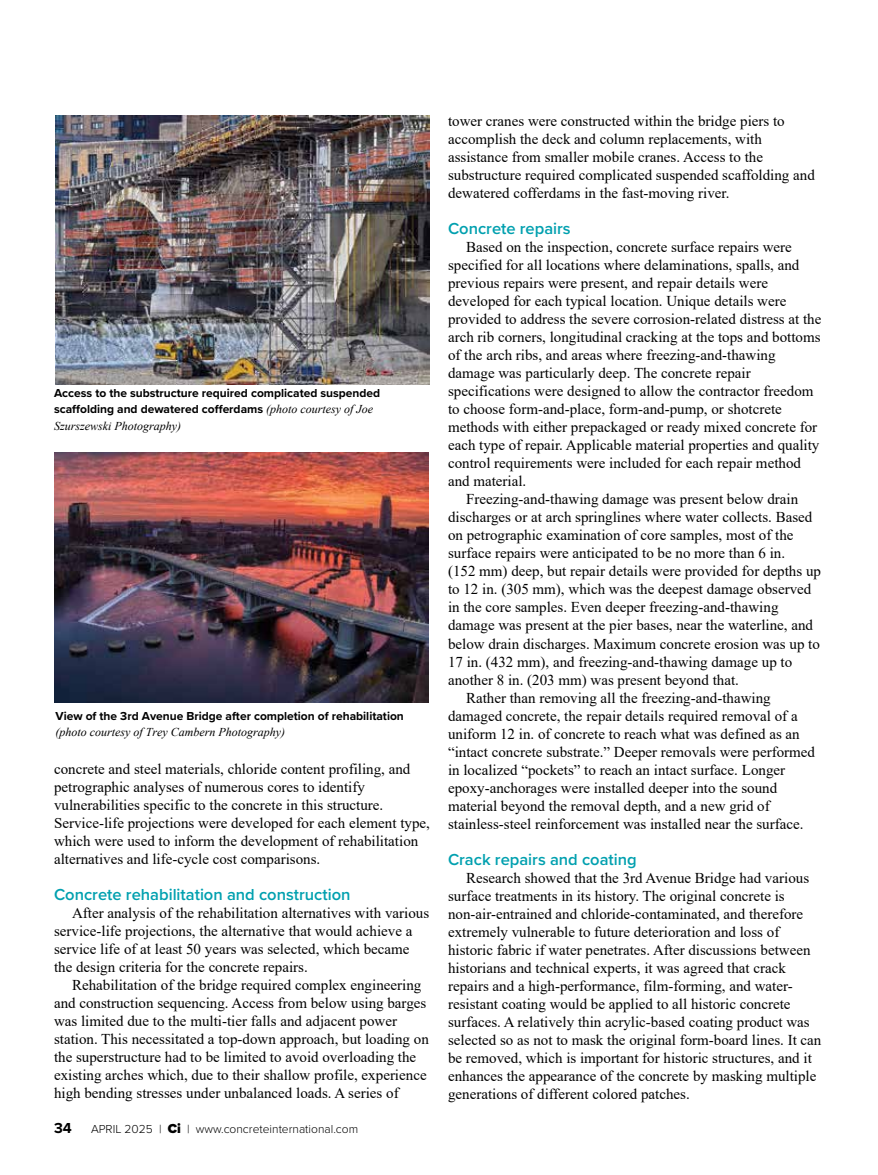
<style>
.page{position:relative;width:878px;height:1175px;background:#fff}
.page>*{position:absolute;margin:0;border:0;box-sizing:border-box;transform-origin:0 0}
.t1{font:600 16.5px "Proxima Nova";color:#00a0af}
.t2{font:15px/18px "Times New Roman";color:#000}
.t3{font:700 15px "Proxima Nova";color:#000}
.t4{font:700 12px/16.5px "Proxima Nova";color:#000}
.t5{font:italic 12px "Times New Roman";color:#000}
.t6{font:300 12px "Proxima Nova";color:#000}
.s1{font-family:"Times New Roman";font-weight:400;font-style:italic}
.s2{font-weight:900;font-size:13.5px}
</style>
<div class="page">
<img style="left:55px;top:116px;width:375px;height:268px">
<img style="left:54px;top:452px;width:374px;height:251px">
<p class="t4" style="left:54px;top:384px;width:328px">Access to the substructure required complicated suspended scaffolding and dewatered cofferdams <span class="s1">(photo courtesy of Joe</span></p>
<p class="t5" style="left:54px;top:417px;width:128px">Szurszewski Photography)</p>
<p class="t4" style="left:55px;top:707px;width:350px">View of the 3rd Avenue Bridge after completion of rehabilitation</p>
<p class="t5" style="left:55px;top:724px;width:231px">(photo courtesy of Trey Cambern Photography)</p>
<p class="t2" style="left:54px;top:759px;width:377px">concrete and steel materials, chloride content profiling, and petrographic analyses of numerous cores to identify vulnerabilities specific to the concrete in this structure.<br>Service-life projections were developed for each element type, which were used to inform the development of rehabilitation alternatives and life-cycle cost comparisons.</p>
<p class="t1" style="left:54px;top:882px;width:298px">Concrete rehabilitation and construction</p>
<p class="t2" style="left:54px;top:903px;width:377px;text-indent:18px">After analysis of the rehabilitation alternatives with various service-life projections, the alternative that would achieve a service life of at least 50 years was selected, which became the design criteria for the concrete repairs.</p>
<p class="t2" style="left:54px;top:975px;width:376px;text-indent:18px">Rehabilitation of the bridge required complex engineering and construction sequencing. Access from below using barges was limited due to the multi-tier falls and adjacent power station. This necessitated a top-down approach, but loading on the superstructure had to be limited to avoid overloading the existing arches which, due to their shallow profile, experience high bending stresses under unbalanced loads. A series of</p>
<p class="t3" style="left:54px;top:1116px;width:19px">34</p>
<p class="t6" style="left:91px;top:1119px;width:268px">APRIL 2025 | <span class="s2">Ci</span> | www.concreteinternational.com</p>
<p class="t2" style="left:448px;top:112px;width:368px">tower cranes were constructed within the bridge piers to accomplish the deck and column replacements, with assistance from smaller mobile cranes. Access to the substructure required complicated suspended scaffolding and dewatered cofferdams in the fast-moving river.</p>
<p class="t1" style="left:448px;top:216px;width:124px">Concrete repairs</p>
<p class="t2" style="left:466px;top:238px;width:327px">Based on the inspection, concrete surface repairs were</p>
<p class="t2" style="left:448px;top:256px;width:353px">specified for all locations where delaminations, spalls, and</p>
<p class="t2" style="left:448px;top:274px;width:321px">previous repairs were present, and repair details were</p>
<p class="t2" style="left:448px;top:292px;width:340px">developed for each typical location. Unique details were</p>
<p class="t2" style="left:448px;top:310px;width:375px">provided to address the severe corrosion-related distress at the</p>
<p class="t2" style="left:448px;top:328px;width:374px">arch rib corners, longitudinal cracking at the tops and bottoms</p>
<p class="t2" style="left:448px;top:346px;width:329px">of the arch ribs, and areas where freezing-and-thawing</p>
<p class="t2" style="left:448px;top:364px;width:304px">damage was particularly deep. The concrete repair</p>
<p class="t2" style="left:448px;top:382px;width:367px">specifications were designed to allow the contractor freedom</p>
<p class="t2" style="left:448px;top:400px;width:335px">to choose form-and-place, form-and-pump, or shotcrete</p>
<p class="t2" style="left:448px;top:418px;width:371px">methods with either prepackaged or ready mixed concrete for</p>
<p class="t2" style="left:448px;top:436px;width:373px">each type of repair. Applicable material properties and quality</p>
<p class="t2" style="left:448px;top:454px;width:354px">control requirements were included for each repair method</p>
<p class="t2" style="left:448px;top:472px;width:80px">and material.</p>
<p class="t2" style="left:466px;top:490px;width:333px">Freezing-and-thawing damage was present below drain</p>
<p class="t2" style="left:448px;top:508px;width:366px">discharges or at arch springlines where water collects. Based</p>
<p class="t2" style="left:448px;top:526px;width:347px">on petrographic examination of core samples, most of the</p>
<p class="t2" style="left:448px;top:544px;width:338px">surface repairs were anticipated to be no more than 6 in.</p>
<p class="t2" style="left:448px;top:562px;width:374px">(152 mm) deep, but repair details were provided for depths up</p>
<p class="t2" style="left:448px;top:580px;width:365px">to 12 in. (305 mm), which was the deepest damage observed</p>
<p class="t2" style="left:448px;top:598px;width:332px">in the core samples. Even deeper freezing-and-thawing</p>
<p class="t2" style="left:448px;top:616px;width:366px">damage was present at the pier bases, near the waterline, and</p>
<p class="t2" style="left:448px;top:634px;width:373px">below drain discharges. Maximum concrete erosion was up to</p>
<p class="t2" style="left:448px;top:652px;width:346px">17 in. (432 mm), and freezing-and-thawing damage up to</p>
<p class="t2" style="left:448px;top:670px;width:292px">another 8 in. (203 mm) was present beyond that.</p>
<p class="t2" style="left:466px;top:688px;width:306px">Rather than removing all the freezing-and-thawing</p>
<p class="t2" style="left:448px;top:706px;width:351px">damaged concrete, the repair details required removal of a</p>
<p class="t2" style="left:448px;top:724px;width:353px">uniform 12 in. of concrete to reach what was defined as an</p>
<p class="t2" style="left:448px;top:742px;width:368px">“intact concrete substrate.” Deeper removals were performed</p>
<p class="t2" style="left:448px;top:760px;width:338px">in localized “pockets” to reach an intact surface. Longer</p>
<p class="t2" style="left:448px;top:778px;width:331px">epoxy-anchorages were installed deeper into the sound</p>
<p class="t2" style="left:448px;top:796px;width:323px">material beyond the removal depth, and a new grid of</p>
<p class="t2" style="left:448px;top:814px;width:357px">stainless-steel reinforcement was installed near the surface.</p>
<p class="t1" style="left:448px;top:846px;width:190px">Crack repairs and coating</p>
<p class="t2" style="left:448px;top:868px;width:375px;text-indent:18px">Research showed that the 3rd Avenue Bridge had various surface treatments in its history. The original concrete is non-air-entrained and chloride-contaminated, and therefore extremely vulnerable to future deterioration and loss of historic fabric if water penetrates. After discussions between historians and technical experts, it was agreed that crack repairs and a high-performance, film-forming, and water&shy;resistant coating would be applied to all historic concrete surfaces. A relatively thin acrylic-based coating product was selected so as not to mask the original form-board lines. It can be removed, which is important for historic structures, and it enhances the appearance of the concrete by masking multiple generations of different colored patches.</p>
</div>
